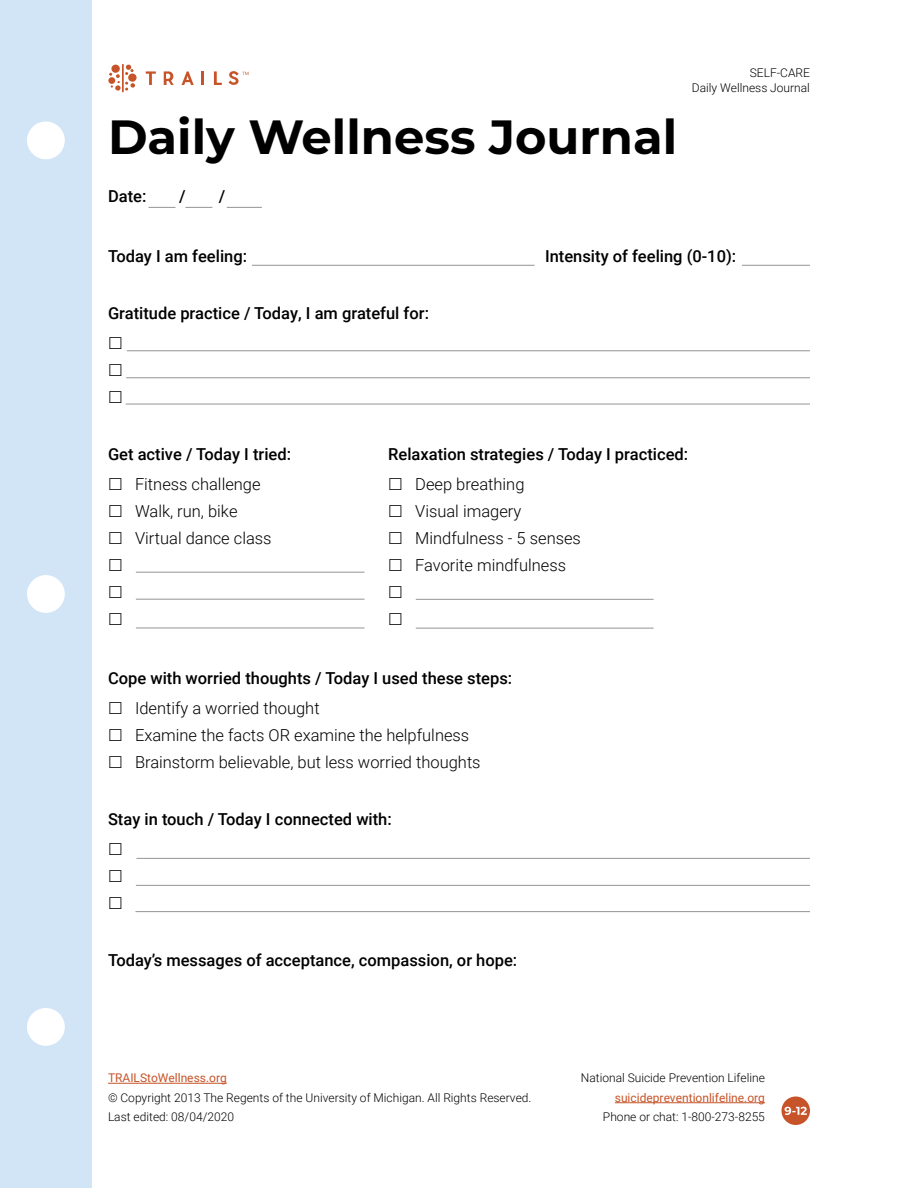
<style>
.page{position:relative;width:918px;height:1188px;background:#fff}
.page>*{position:absolute;margin:0;border:0;box-sizing:border-box;transform-origin:0 0}
.Main_Heading{font:700 48px "Montserrat";color:#000}
.Daily_Wellness_Journ{font:500 16.5px "Roboto";color:#000}
.Checklist{font:300 16.5px "Roboto";color:#000}
.Folio{font:300 12px "Roboto";color:#000}
.Folio-2{font:12px "Roboto";color:#c75328}
</style>
<div class="page">
<hr style="left:122px;top:64px;width:2px;height:28px;background:#c75328">
<svg style="left:109px;top:65px;width:26px;height:26px"></svg>
<svg style="left:214px;top:71px;width:8px;height:14px"></svg>
<svg style="left:202px;top:71px;width:2px;height:14px"></svg>
<svg style="left:164px;top:71px;width:10px;height:14px"></svg>
<svg style="left:146px;top:71px;width:10px;height:14px"></svg>
<svg style="left:182px;top:71px;width:12px;height:14px"></svg>
<svg style="left:229px;top:71px;width:19px;height:14px"></svg>
<div style="left:0;top:0;width:92px;height:1188px;background:#d2e5f7"></div>
<div style="left:27px;top:1008px;width:38px;height:38px;background:#fff;border-radius:50%"></div>
<div style="left:27px;top:575px;width:38px;height:38px;background:#fff;border-radius:50%"></div>
<div style="left:27px;top:122px;width:38px;height:37px;background:#fff;border-radius:50%"></div>
<svg style="left:148px;top:207px;width:28px;height:1px"></svg>
<svg style="left:185px;top:207px;width:27px;height:1px"></svg>
<hr style="left:227px;top:207px;width:35px;height:1px;background:#949494">
<hr style="left:252px;top:265px;width:283px;height:1px;background:#949494">
<hr style="left:742px;top:265px;width:68px;height:1px;background:#949494">
<hr style="left:127px;top:350px;width:683px;height:1px;background:#949494">
<hr style="left:126px;top:377px;width:684px;height:1px;background:#949494">
<hr style="left:126px;top:404px;width:684px;height:1px;background:#949494">
<hr style="left:136px;top:572px;width:228px;height:1px;background:#949494">
<hr style="left:136px;top:599px;width:228px;height:1px;background:#949494">
<hr style="left:136px;top:628px;width:228px;height:1px;background:#949494">
<hr style="left:416px;top:599px;width:238px;height:1px;background:#949494">
<hr style="left:416px;top:628px;width:238px;height:1px;background:#949494">
<hr style="left:137px;top:858px;width:673px;height:1px;background:#949494">
<hr style="left:136px;top:885px;width:674px;height:1px;background:#949494">
<hr style="left:135px;top:911px;width:675px;height:1px;background:#949494">
<hr style="left:108px;top:1083px;width:119px;height:1px;background:#c75328">
<hr style="left:615px;top:1102px;width:150px;height:1px;background:#c75328">
<svg style="left:782px;top:1096px;width:28px;height:29px"></svg>
<h1 class="Main_Heading" style="left:108px;top:103px;width:571px">Daily Wellness Journal</h1>
<h2 class="Daily_Wellness_Journ" style="left:108px;top:185px;width:40px">Date:</h2>
<h2 class="Daily_Wellness_Journ" style="left:179px;top:185px;width:8px">/</h2>
<h2 class="Daily_Wellness_Journ" style="left:219px;top:185px;width:8px">/</h2>
<p class="Folio" style="left:750px;top:65px;width:62px">SELF-CARE</p>
<p class="Folio" style="left:692px;top:79px;width:120px">Daily Wellness Journal</p>
<h2 class="Daily_Wellness_Journ" style="left:108px;top:245px;width:141px">Today I am feeling:</h2>
<h2 class="Daily_Wellness_Journ" style="left:545px;top:245px;width:193px">Intensity of feeling (0-10):</h2>
<h2 class="Daily_Wellness_Journ" style="left:108px;top:301px;width:323px">Gratitude practice / Today, I am grateful for:</h2>
<h2 class="Daily_Wellness_Journ" style="left:108px;top:442px;width:185px">Get active / Today I tried:</h2>
<p class="Checklist" style="left:135px;top:472px;width:127px">Fitness challenge</p>
<p class="Checklist" style="left:135px;top:499px;width:104px">Walk, run, bike</p>
<p class="Checklist" style="left:135px;top:526px;width:138px">Virtual dance class</p>
<h2 class="Daily_Wellness_Journ" style="left:388px;top:443px;width:302px">Relaxation strategies / Today I practiced:</h2>
<p class="Checklist" style="left:415px;top:473px;width:111px">Deep breathing</p>
<p class="Checklist" style="left:415px;top:500px;width:108px">Visual imagery</p>
<p class="Checklist" style="left:415px;top:527px;width:167px">Mindfulness - 5 senses</p>
<p class="Checklist" style="left:415px;top:554px;width:152px">Favorite mindfulness</p>
<h2 class="Daily_Wellness_Journ" style="left:108px;top:666px;width:406px">Cope with worried thoughts / Today I used these steps:</h2>
<p class="Checklist" style="left:135px;top:696px;width:186px">Identify a worried thought</p>
<p class="Checklist" style="left:135px;top:723px;width:336px">Examine the facts OR examine the helpfulness</p>
<p class="Checklist" style="left:135px;top:750px;width:347px">Brainstorm believable, but less worried thoughts</p>
<h2 class="Daily_Wellness_Journ" style="left:108px;top:807px;width:285px">Stay in touch / Today I connected with:</h2>
<h2 class="Daily_Wellness_Journ" style="left:108px;top:948px;width:411px">Today’s messages of acceptance, compassion, or hope:</h2>
<p class="Folio-2" style="left:108px;top:1070px;width:120px">TRAILStoWellness.org</p>
<p class="Folio" style="left:108px;top:1089px;width:425px">© Copyright 2013 The Regents of the University of Michigan. All Rights Reserved.</p>
<p class="Folio" style="left:108px;top:1109px;width:128px">Last edited: 08/04/2020</p>
<p class="Folio" style="left:581px;top:1070px;width:186px">National Suicide Prevention Lifeline</p>
<p class="Folio-2" style="left:615px;top:1089px;width:152px">suicidepreventionlifeline.org</p>
<p class="Folio" style="left:603px;top:1109px;width:163px">Phone or chat: 1-800-273-8255</p>
</div>
